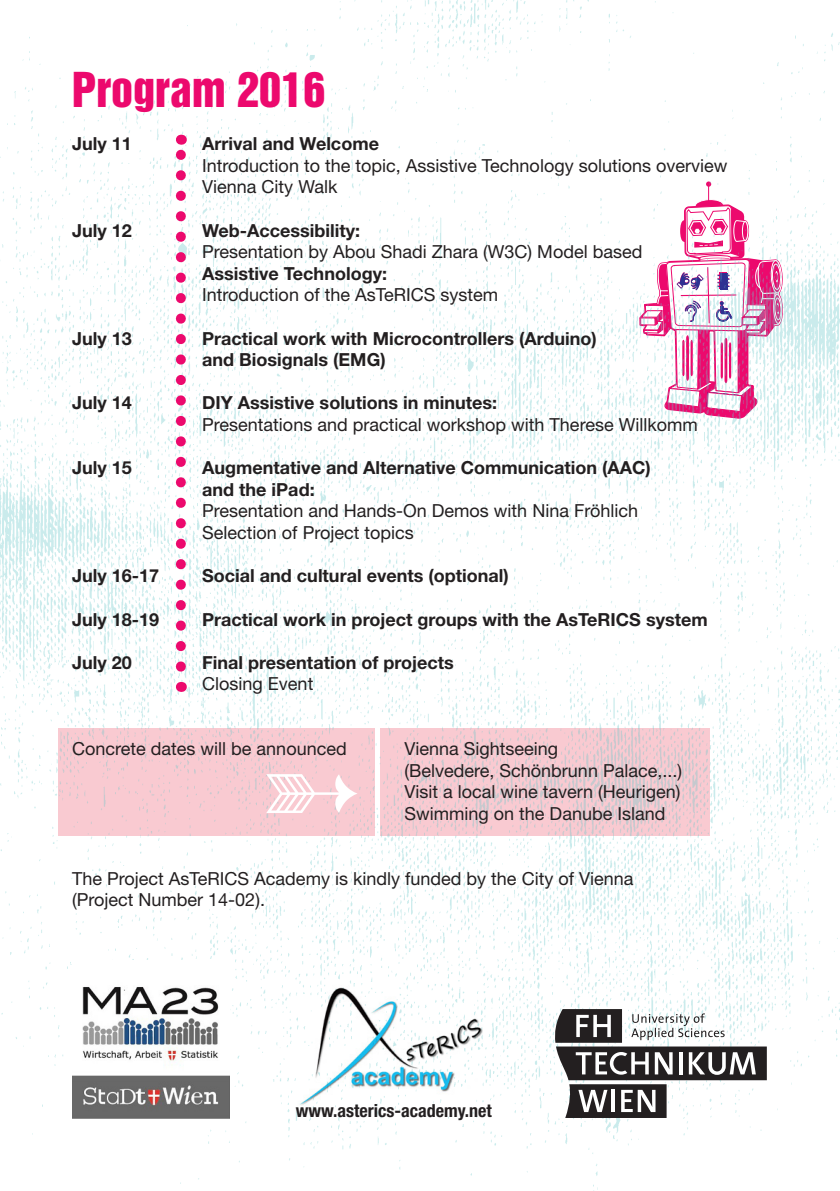
<style>
.page{position:relative;width:840px;height:1191px;background:#fff}
.page>*{position:absolute;margin:0;border:0;box-sizing:border-box;transform-origin:0 0}
.t1{font:44px "Helvetica Inserat";color:#ec096d}
.t2{font:18px/21.6px "Helvetica Neue LT Std";color:#231f20}
.t3{font:700 18px/21.6px "Helvetica Neue LT Std";color:#231f20}
.t4{font:700 condensed 18px "Helvetica Neue LT Std";color:#231f20}
</style>
<div class="page">
<img style="left:0;top:0;width:839px;height:1191px">
<svg style="left:176px;top:135px;width:10px;height:531px"></svg>
<img style="left:72px;top:960px;width:157px;height:159px">
<img style="left:286px;top:973px;width:212px;height:143px">
<svg style="left:554px;top:1009px;width:212px;height:109px"></svg>
<svg style="left:266px;top:774px;width:91px;height:39px"></svg>
<h1 class="t1" style="left:72px;top:63px;width:254px">Program 2016</h1>
<p class="t3" style="left:72px;top:132px;width:61px">July 11</p>
<p class="t3" style="left:202px;top:132px;width:178px">Arrival and Welcome</p>
<p class="t2" style="left:202px;top:154px;width:526px">Introduction to the topic, Assistive Technology solutions overview<br>Vienna City Walk</p>
<p class="t3" style="left:72px;top:219px;width:61px">July 12</p>
<p class="t3" style="left:202px;top:219px;width:159px">Web-Accessibility:</p>
<p class="t2" style="left:202px;top:241px;width:441px">Presentation by Abou Shadi Zhara (W3C) Model based</p>
<p class="t3" style="left:202px;top:262px;width:186px">Assistive Technology:</p>
<p class="t2" style="left:202px;top:284px;width:297px">Introduction of the AsTeRICS system</p>
<p class="t3" style="left:72px;top:327px;width:61px">July 13</p>
<p class="t3" style="left:202px;top:327px;width:396px">Practical work with Microcontrollers (Arduino) and Biosignals (EMG)</p>
<p class="t3" style="left:72px;top:392px;width:61px">July 14</p>
<p class="t3" style="left:202px;top:392px;width:296px">DIY Assistive solutions in minutes:</p>
<p class="t2" style="left:202px;top:413px;width:497px">Presentations and practical workshop with Therese Willkomm</p>
<p class="t3" style="left:72px;top:456px;width:61px">July 15</p>
<p class="t3" style="left:202px;top:456px;width:450px">Augmentative and Alternative Communication (AAC) and the iPad:</p>
<p class="t2" style="left:202px;top:500px;width:437px">Presentation and Hands-On Demos with Nina Fröhlich<br>Selection of Project topics</p>
<p class="t3" style="left:72px;top:564px;width:89px">July 16-17</p>
<p class="t3" style="left:202px;top:564px;width:308px">Social and cultural events (optional)</p>
<p class="t3" style="left:72px;top:608px;width:89px">July 18-19</p>
<p class="t3" style="left:202px;top:608px;width:506px">Practical work in project groups with the AsTeRICS system</p>
<p class="t3" style="left:72px;top:651px;width:61px">July 20</p>
<p class="t3" style="left:202px;top:651px;width:253px">Final presentation of projects</p>
<p class="t2" style="left:202px;top:673px;width:113px">Closing Event</p>
<p class="t2" style="left:72px;top:737px;width:276px">Concrete dates will be announced</p>
<p class="t2" style="left:404px;top:737px;width:279px">Vienna Sightseeing<br>(Belvedere, Schönbrunn Palace,...)<br>Visit a local wine tavern (Heurigen)<br>Swimming on the Danube Island</p>
<p class="t2" style="left:72px;top:867px;width:562px">The Project AsTeRICS Academy is kindly funded by the City of Vienna (Project Number 14-02).</p>
<p class="t4" style="left:296px;top:1100px;width:197px">www.asterics-academy.net</p>
</div>
